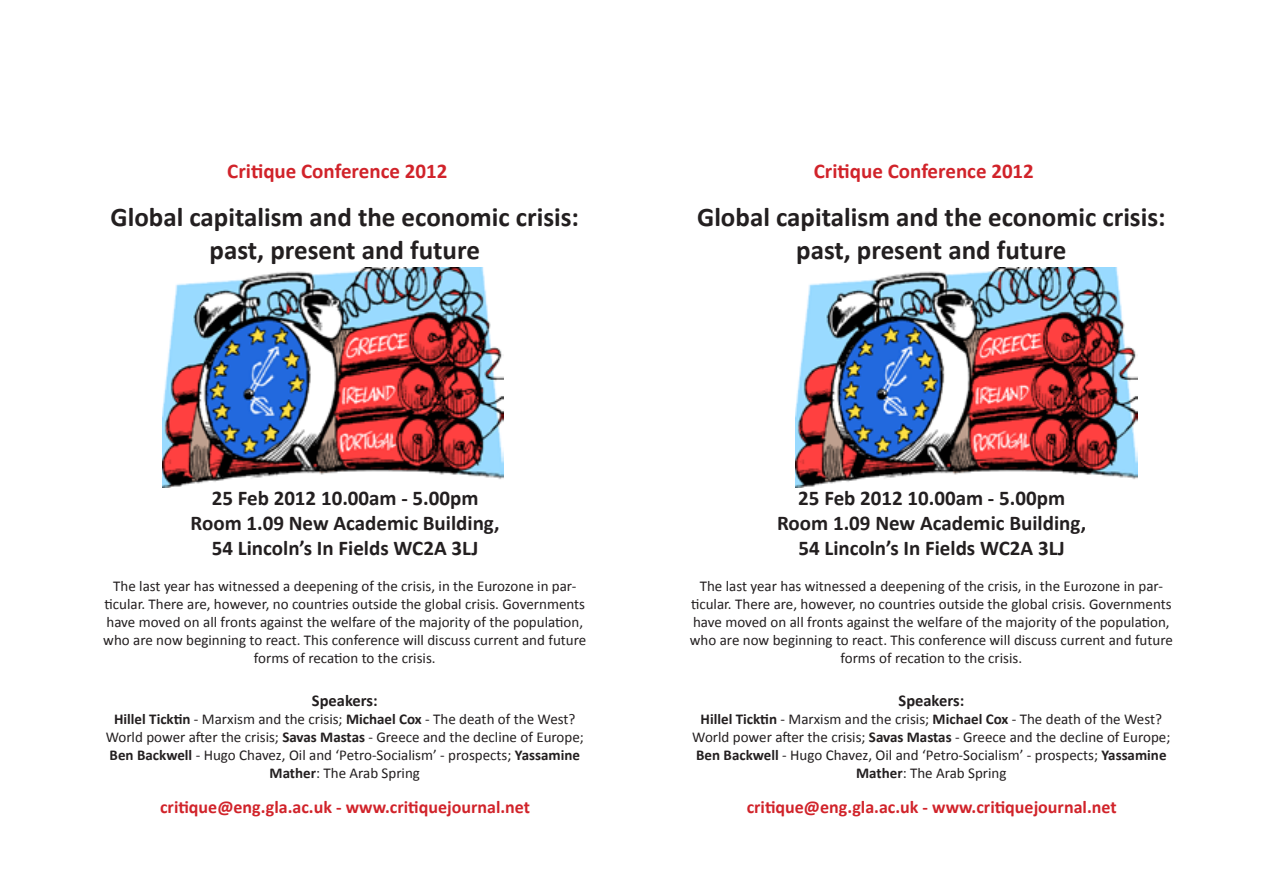
<style>
.page{position:relative;width:1263px;height:893px;background:#fff}
.page>*{position:absolute;margin:0;border:0;box-sizing:border-box;transform-origin:0 0}
.t1{font:700 27px/32.4px "Calibri";color:#231f20;text-align:center}
.t2{font:700 21px "Calibri";color:#231f20}
.t3{font:700 21px "Calibri";color:#d1232a}
.t4{font:700 18px "Calibri";color:#d1232a}
.t5{font:700 16.5px "Calibri";color:#231f20}
.t6{font:15px/18px "Calibri";color:#231f20;text-align:center}
.s1{font-weight:700}
</style>
<div class="page">
<img style="left:162px;top:268px;width:342px;height:219px">
<img style="left:795px;top:268px;width:342px;height:219px">
<p class="t3" style="left:227px;top:157px;width:222px">Critique Conference 2012</p>
<p class="t1" style="left:111px;top:201px;width:470px">Global capitalism and the economic crisis: past, present and future</p>
<p class="t2" style="left:212px;top:484px;width:268px">25 Feb 2012 10.00am - 5.00pm</p>
<p class="t2" style="left:191px;top:510px;width:310px">Room 1.09 New Academic Building,</p>
<p class="t2" style="left:212px;top:535px;width:268px">54 Lincoln’s In Fields WC2A 3LJ</p>
<p class="t6" style="left:103px;top:577px;width:484px">The last year has witnessed a deepening of the crisis, in the Eurozone in par&shy;ticular. There are, however, no countries outside the global crisis. Governments have moved on all fronts against the welfare of the majority of the population, who are now beginning to react. This conference will discuss current and future forms of recation to the crisis.</p>
<p class="t5" style="left:312px;top:690px;width:67px">Speakers:</p>
<p class="t6" style="left:106px;top:710px;width:480px"><span class="s1">Hillel Ticktin</span> - Marxism and the crisis; <span class="s1">Michael Cox</span> - The death of the West?<br>World power after the crisis; <span class="s1">Savas Mastas</span> - Greece and the decline of Europe; <span class="s1">Ben Backwell</span> - Hugo Chavez, Oil and ‘Petro-Socialism’ - prospects; <span class="s1">Yassamine Mather</span>: The Arab Spring</p>
<p class="t4" style="left:160px;top:795px;width:371px">critique@eng.gla.ac.uk - www.critiquejournal.net</p>
<p class="t3" style="left:814px;top:157px;width:222px">Critique Conference 2012</p>
<p class="t1" style="left:697px;top:201px;width:470px">Global capitalism and the economic crisis: past, present and future</p>
<p class="t2" style="left:798px;top:484px;width:268px">25 Feb 2012 10.00am - 5.00pm</p>
<p class="t2" style="left:777px;top:510px;width:310px">Room 1.09 New Academic Building,</p>
<p class="t2" style="left:798px;top:535px;width:268px">54 Lincoln’s In Fields WC2A 3LJ</p>
<p class="t6" style="left:690px;top:577px;width:484px">The last year has witnessed a deepening of the crisis, in the Eurozone in par&shy;ticular. There are, however, no countries outside the global crisis. Governments have moved on all fronts against the welfare of the majority of the population, who are now beginning to react. This conference will discuss current and future forms of recation to the crisis.</p>
<p class="t5" style="left:898px;top:690px;width:67px">Speakers:</p>
<p class="t6" style="left:692px;top:710px;width:480px"><span class="s1">Hillel Ticktin</span> - Marxism and the crisis; <span class="s1">Michael Cox</span> - The death of the West?<br>World power after the crisis; <span class="s1">Savas Mastas</span> - Greece and the decline of Europe; <span class="s1">Ben Backwell</span> - Hugo Chavez, Oil and ‘Petro-Socialism’ - prospects; <span class="s1">Yassamine Mather</span>: The Arab Spring</p>
<p class="t4" style="left:747px;top:795px;width:371px">critique@eng.gla.ac.uk - www.critiquejournal.net</p>
</div>
